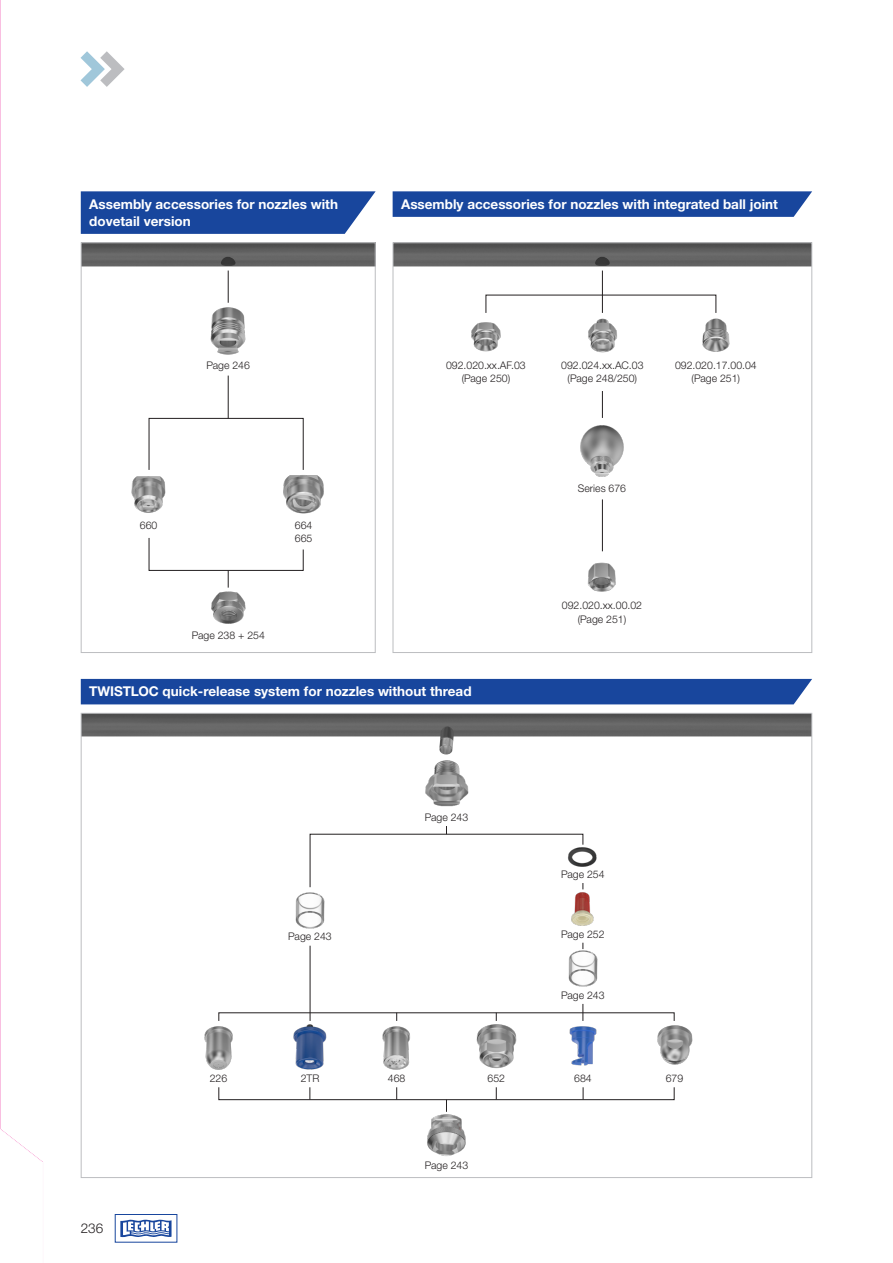
<style>
.page{position:relative;width:893px;height:1263px;background:#fff}
.page>*{position:absolute;margin:0;border:0;box-sizing:border-box;transform-origin:0 0}
.LEC-blue_bar_9_11_5{font:700 13.5px/17.2px "Helvetica Neue LTW1 G";color:#fff}
.t1{font:300 13.5px "Helvetica Neue LTW1 G";color:#231f20}
.LEC-legend_7_9_cente{font:300 10.5px "Helvetica Neue LTW1 G";color:#231f20}
</style>
<div class="page">
<img style="left:83px;top:715px;width:727px;height:40px">
<img style="left:439px;top:726px;width:15px;height:28px">
<img style="left:83px;top:244px;width:291px;height:40px">
<div style="left:81px;top:242px;width:295px;height:411px;border:1px solid #bcbdc0"></div>
<img style="left:221px;top:257px;width:14px;height:9px">
<img style="left:395px;top:244px;width:415px;height:40px">
<img style="left:595px;top:257px;width:15px;height:9px">
<div style="left:149px;top:418px;width:155px;height:52px;border:1px solid #231f20"></div>
<div style="left:218px;top:1087px;width:456px;height:13px;border:1px solid #231f20"></div>
<hr style="left:228px;top:271px;width:1px;height:32px;background:#231f20">
<hr style="left:228px;top:376px;width:1px;height:42px;background:#231f20">
<svg style="left:446px;top:1100px;width:1px;height:12px"></svg>
<svg style="left:396px;top:1087px;width:1px;height:12px"></svg>
<svg style="left:496px;top:1087px;width:1px;height:12px"></svg>
<svg style="left:583px;top:1087px;width:1px;height:12px"></svg>
<svg style="left:309px;top:1087px;width:1px;height:12px"></svg>
<svg style="left:148px;top:538px;width:156px;height:50px"></svg>
<hr style="left:602px;top:271px;width:1px;height:42px;background:#231f20">
<svg style="left:602px;top:391px;width:1px;height:27px"></svg>
<hr style="left:602px;top:499px;width:1px;height:52px;background:#231f20">
<img style="left:584px;top:847px;width:13px;height:20px">
<img style="left:211px;top:591px;width:35px;height:33px">
<img style="left:571px;top:892px;width:23px;height:34px">
<img style="left:425px;top:760px;width:44px;height:47px">
<img style="left:657px;top:1025px;width:36px;height:40px">
<img style="left:569px;top:1026px;width:27px;height:40px">
<img style="left:204px;top:1026px;width:29px;height:43px">
<img style="left:382px;top:1026px;width:28px;height:43px">
<img style="left:293px;top:1024px;width:34px;height:46px">
<img style="left:580px;top:425px;width:44px;height:52px">
<img style="left:702px;top:318px;width:28px;height:34px">
<img style="left:471px;top:322px;width:30px;height:30px">
<img style="left:587px;top:562px;width:29px;height:30px">
<svg style="left:309px;top:826px;width:275px;height:63px"></svg>
<svg style="left:582px;top:1004px;width:1px;height:17px"></svg>
<hr style="left:310px;top:946px;width:1px;height:75px;background:#231f20">
<img style="left:210px;top:307px;width:36px;height:48px">
<img style="left:588px;top:318px;width:29px;height:35px">
<img style="left:295px;top:892px;width:30px;height:37px">
<img style="left:568px;top:950px;width:30px;height:37px">
<img style="left:427px;top:1114px;width:39px;height:42px">
<img style="left:283px;top:475px;width:41px;height:38px">
<img style="left:131px;top:476px;width:35px;height:37px">
<img style="left:476px;top:1024px;width:41px;height:45px">
<svg style="left:81px;top:51px;width:44px;height:36px"></svg>
<svg style="left:81px;top:191px;width:295px;height:43px;background:#2651a3"></svg>
<svg style="left:393px;top:191px;width:419px;height:26px;background:#214da0"></svg>
<div style="left:81px;top:679px;width:731px;height:25px;background:#18469d"></div>
<div style="left:115px;top:1214px;width:62px;height:28px;border:1px solid #18469d"></div>
<svg style="left:120px;top:1219px;width:52px;height:18px"></svg>
<svg style="left:0;top:0;width:43px;height:1162px"></svg>
<p class="LEC-blue_bar_9_11_5" style="left:89px;top:195px;width:250px">Assembly accessories for nozzles with dovetail version</p>
<p class="LEC-blue_bar_9_11_5" style="left:401px;top:195px;width:378px">Assembly accessories for nozzles with integrated ball joint</p>
<p class="LEC-legend_7_9_cente" style="left:206px;top:359px;width:45px">Page 246</p>
<p class="LEC-legend_7_9_cente" style="left:446px;top:359px;width:81px">092.020.xx.AF.03</p>
<p class="LEC-legend_7_9_cente" style="left:462px;top:372px;width:50px">(Page 250)</p>
<p class="LEC-legend_7_9_cente" style="left:561px;top:359px;width:84px">092.024.xx.AC.03</p>
<p class="LEC-legend_7_9_cente" style="left:568px;top:372px;width:71px">(Page 248/250)</p>
<p class="LEC-legend_7_9_cente" style="left:675px;top:359px;width:83px">092.020.17.00.04</p>
<p class="LEC-legend_7_9_cente" style="left:692px;top:372px;width:50px">(Page 251)</p>
<p class="LEC-legend_7_9_cente" style="left:140px;top:518px;width:19px">660</p>
<p class="LEC-legend_7_9_cente" style="left:295px;top:518px;width:19px">664</p>
<p class="LEC-legend_7_9_cente" style="left:295px;top:532px;width:19px">665</p>
<p class="LEC-legend_7_9_cente" style="left:192px;top:628px;width:75px">Page 238 + 254</p>
<p class="LEC-blue_bar_9_11_5" style="left:89px;top:683px;width:384px">TWISTLOC quick-release system for nozzles without thread</p>
<p class="LEC-legend_7_9_cente" style="left:578px;top:482px;width:50px">Series 676</p>
<p class="LEC-legend_7_9_cente" style="left:562px;top:599px;width:82px">092.020.xx.00.02</p>
<p class="LEC-legend_7_9_cente" style="left:578px;top:613px;width:50px">(Page 251)</p>
<p class="LEC-legend_7_9_cente" style="left:425px;top:810px;width:45px">Page 243</p>
<p class="LEC-legend_7_9_cente" style="left:561px;top:868px;width:45px">Page 254</p>
<p class="LEC-legend_7_9_cente" style="left:288px;top:930px;width:45px">Page 243</p>
<p class="LEC-legend_7_9_cente" style="left:561px;top:928px;width:45px">Page 252</p>
<p class="LEC-legend_7_9_cente" style="left:561px;top:988px;width:45px">Page 243</p>
<p class="LEC-legend_7_9_cente" style="left:210px;top:1071px;width:19px">226</p>
<p class="LEC-legend_7_9_cente" style="left:301px;top:1071px;width:20px">2TR</p>
<p class="LEC-legend_7_9_cente" style="left:388px;top:1071px;width:19px">468</p>
<p class="LEC-legend_7_9_cente" style="left:487px;top:1071px;width:19px">652</p>
<p class="LEC-legend_7_9_cente" style="left:574px;top:1071px;width:19px">684</p>
<p class="LEC-legend_7_9_cente" style="left:666px;top:1071px;width:19px">679</p>
<p class="t1" style="left:81px;top:1220px;width:24px">236</p>
<p class="LEC-legend_7_9_cente" style="left:425px;top:1159px;width:45px">Page 243</p>
</div>
